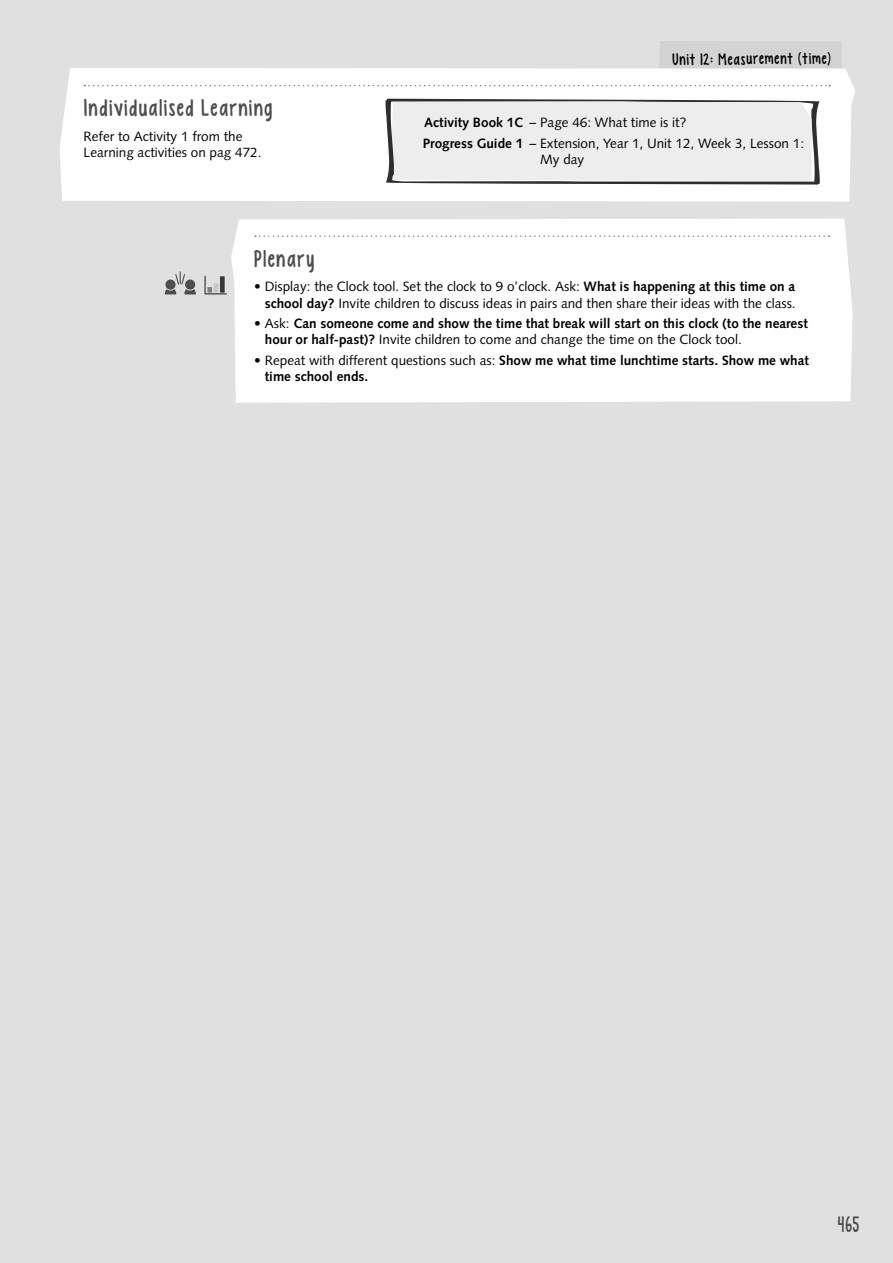
<style>
.page{position:relative;width:893px;height:1263px;background:#e0e0e0}
.page>*{position:absolute;margin:0;border:0;box-sizing:border-box;transform-origin:0 0}
.t1{font:24px "KG Empireof Dirt";letter-spacing:.06em;color:#4e4e4e}
.t2{font:22.5px "KG Empireof Dirt";color:#4e4e4e}
.t3{font:16.5px "KG Empireof Dirt";color:#000}
.t4{font:13.5px/16.2px "Syntax LT Std";color:#000}
.t5{font:700 13.5px/16.2px "Syntax LT Std";color:#000}
.s1{font-weight:700}
.s2{font-weight:400}
</style>
<div class="page">
<div style="left:660px;top:41px;width:182px;height:27px;background:#d3d3d3"></div>
<div style="left:231px;top:219px;width:622px;height:184px;background:#fff"></div>
<svg style="left:255px;top:235px;width:574px;height:2px"></svg>
<div style="left:60px;top:68px;width:795px;height:134px;background:#fff"></div>
<svg style="left:84px;top:85px;width:746px;height:1px"></svg>
<svg style="left:386px;top:99px;width:434px;height:86px"></svg>
<svg style="left:204px;top:276px;width:23px;height:18px"></svg>
<hr style="left:214px;top:283px;width:4px;height:10px;background:#c7c7c7">
<div style="left:220px;top:276px;width:5px;height:17px;background:#393939"></div>
<svg style="left:165px;top:272px;width:31px;height:22px"></svg>
<h1 class="t1" style="left:84px;top:94px;width:190px">Individualised Learning</h1>
<p class="t4" style="left:84px;top:129px;width:179px">Refer to Activity 1 from the<br>Learning activities on pag 472.</p>
<p class="t3" style="left:672px;top:51px;width:160px;rotate:-1deg">Unit 12: Measurement (time)</p>
<p class="t5" style="left:423px;top:113px;width:102px;line-height:20.4px">Activity Book 1C<br>Progress Guide 1</p>
<p class="t4" style="left:530px;top:115px;width:158px">– Page 46: What time is it?</p>
<p class="t4" style="left:540px;top:136px;width:265px;text-indent:-11px">– Extension, Year 1, Unit 12, Week 3, Lesson 1:<br>My day</p>
<h1 class="t1" style="left:254px;top:245px;width:62px">Plenary</h1>
<p class="t4" style="left:254px;top:280px;width:543px;text-align:right">• Display: the Clock tool. Set the clock to 9 o’clock. Ask: <span class="s1">What is happening at this time on a school day?</span> Invite children to discuss ideas in pairs and then share their ideas with the class.</p>
<p class="t5" style="left:265px;top:316px;width:545px;text-indent:-11px"><span class="s2">• Ask:</span> Can someone come and show the time that break will start on this clock (to the nearest hour or half-past)? <span class="s2">Invite children to come and change the time on the Clock tool.</span></p>
<p class="t5" style="left:265px;top:353px;width:546px;text-indent:-11px"><span class="s2">• Repeat with different questions such as:</span> Show me what time lunchtime starts. Show me what time school ends.</p>
<h2 class="t2" style="left:838px;top:1212px;width:22px">465</h2>
</div>
